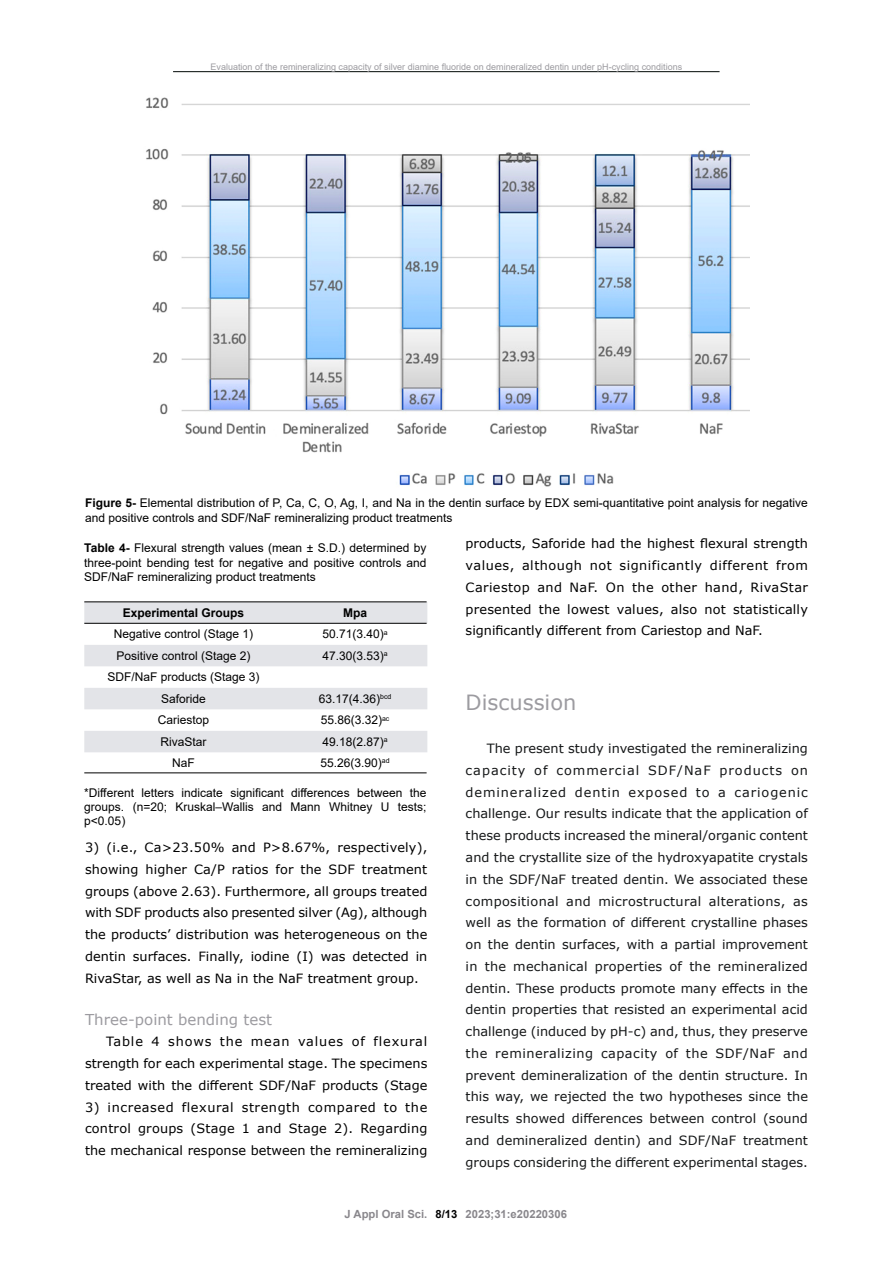
<style>
.page{position:relative;width:893px;height:1263px;background:#fff}
.page>*{position:absolute;margin:0;border:0;box-sizing:border-box;transform-origin:0 0}
.t1{font:21px "Verdana";color:#9c9ba0}
.t2{font:15px "Verdana";color:#9c9ba0}
.t3{font:12.75px/21.8px "Verdana";color:#151718;text-align:justify}
.t4{font:12.75px/21.8px "Verdana";color:#000;text-align:justify}
.t5{font:12px/14.4px "Arial";color:#000;text-align:justify}
.t6{font:700 12px "Arial";color:#000}
.t7{font:700 11.25px "Arial";color:#89878c}
.t8{font:9px "Arial";color:#9c9ba0}
.s1{font-weight:700}
.s2{color:#000}
</style>
<div class="page">
<hr style="left:173px;top:71px;width:547px;height:1px;background:#000805">
<svg style="left:84px;top:602px;width:343px;height:150px;fill:#e3e4e8"></svg>
<hr style="left:84px;top:601px;width:343px;height:1px;background:#000">
<hr style="left:84px;top:623px;width:343px;height:1px;background:#000">
<hr style="left:84px;top:772px;width:343px;height:1px;background:#000">
<img style="left:146px;top:97px;width:603px;height:390px">
<p class="t8" style="left:211px;top:60px;width:473px">Evaluation of the remineralizing capacity of silver diamine fluoride on demineralized dentin under pH-cycling conditions</p>
<p class="t5" style="left:85px;top:496px;width:724px"><span class="s1">Figure 5-</span> Elemental distribution of P, Ca, C, O, Ag, I, and Na in the dentin surface by EDX semi-quantitative point analysis for negative and positive controls and SDF/NaF remineralizing product treatments</p>
<p class="t5" style="left:84px;top:541px;width:344px"><span class="s1">Table 4-</span> Flexural strength values (mean ± S.D.) determined by three-point bending test for negative and positive controls and SDF/NaF remineralizing product treatments</p>
<p class="t6" style="left:123px;top:604px;width:123px">Experimental Groups</p>
<p class="t6" style="left:343px;top:604px;width:25px">Mpa</p>
<p class="t5" style="left:114px;top:627px;width:141px">Negative control (Stage 1)</p>
<p class="t5" style="left:322px;top:627px;width:67px">50.71(3.40)<sup>a</sup></p>
<p class="t5" style="left:116px;top:648px;width:136px">Positive control (Stage 2)</p>
<p class="t5" style="left:322px;top:648px;width:67px">47.30(3.53)<sup>a</sup></p>
<p class="t5" style="left:107px;top:666px;width:154px;line-height:21.5px;text-align:center">SDF/NaF products (Stage 3)<br>Saforide</p>
<p class="t5" style="left:319px;top:691px;width:74px">63.17(4.36)<sup>bcd</sup></p>
<p class="t5" style="left:158px;top:713px;width:53px">Cariestop</p>
<p class="t5" style="left:321px;top:713px;width:70px">55.86(3.32)<sup>ac</sup></p>
<p class="t5" style="left:161px;top:734px;width:48px">RivaStar</p>
<p class="t5" style="left:322px;top:734px;width:67px">49.18(2.87)<sup>a</sup></p>
<p class="t5" style="left:172px;top:756px;width:24px">NaF</p>
<p class="t5" style="left:320px;top:756px;width:71px">55.26(3.90)<sup>ad</sup></p>
<p class="t5" style="left:84px;top:785px;width:344px">*Different letters indicate significant differences between the groups. (n=20; Kruskal–Wallis and Mann Whitney U tests; p&lt;0.05)</p>
<p class="t4" style="left:85px;top:836px;width:344px">3) (i.e., Ca&gt;23.50% and P&gt;8.67%, respectively), showing higher Ca/P ratios for the SDF treatment groups (above 2.63). Furthermore, all groups treated with SDF products also presented silver (Ag), although the products’ distribution was heterogeneous on the dentin surfaces. Finally, iodine (I) was detected in RivaStar, as well as Na in the NaF treatment group.</p>
<p class="t2" style="left:85px;top:1009px;width:189px">Three-point bending test</p>
<p class="t4" style="left:85px;top:1031px;width:344px;text-indent:21px">Table 4 shows the mean values of flexural strength for each experimental stage. The specimens treated with the different SDF/NaF products (Stage</p>
<p class="t4" style="left:85px;top:1096px;width:344px">3) increased flexural strength compared to the control groups (Stage 1 and Stage 2). Regarding the mechanical response between the remineralizing</p>
<p class="t4" style="left:466px;top:533px;width:344px">products, Saforide had the highest flexural strength values, although not significantly different from Cariestop and NaF. On the other hand, RivaStar presented the lowest values, also not statistically significantly different from Cariestop and NaF.</p>
<h1 class="t1" style="left:466px;top:688px;width:112px">Discussion</h1>
<p class="t3" style="left:466px;top:737px;width:344px;text-indent:21px">The present study investigated the remineralizing capacity of commercial SDF/NaF products on demineralized dentin exposed to a cariogenic challenge. Our results indicate that the application of these products increased the mineral/organic content and the crystallite size of the hydroxyapatite crystals in the SDF/NaF treated dentin. We associated these compositional and microstructural alterations, as well as the formation of different crystalline phases on the dentin surfaces, with a partial improvement in the mechanical properties of the remineralized dentin. These products promote many effects in the dentin properties that resisted an experimental acid challenge (induced by pH-c) and, thus, they preserve the remineralizing capacity of the SDF/NaF and prevent demineralization of the dentin structure. In this way, we rejected the two hypotheses since the results showed differences between control (sound and demineralized dentin) and SDF/NaF treatment groups considering the different experimental stages.</p>
<p class="t7" style="left:345px;top:1206px;width:224px">J Appl Oral Sci. <span class="s2">8/13</span> 2023;31:e20220306</p>
</div>
